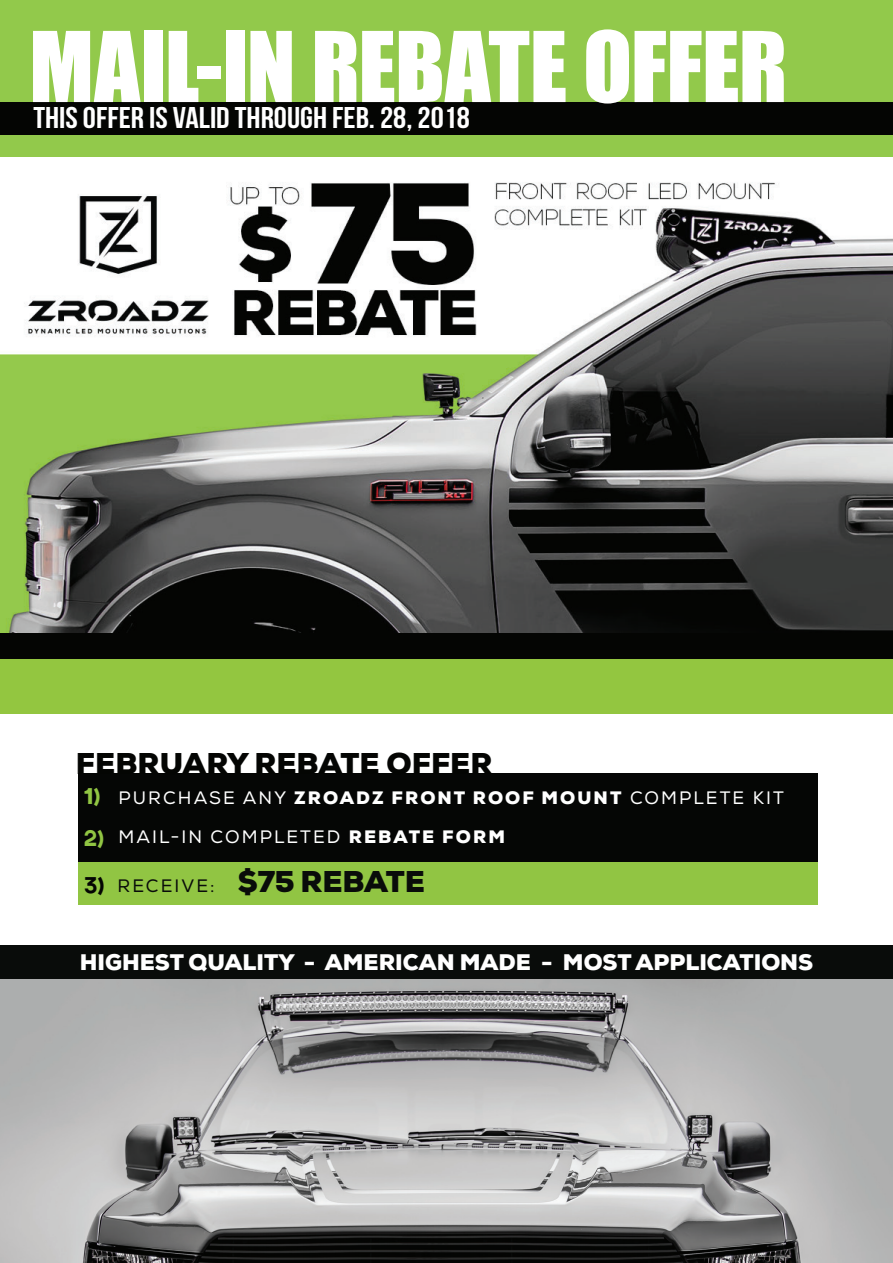
<style>
.page{position:relative;width:893px;height:1263px;background:#fff}
.page>*{position:absolute;margin:0;border:0;box-sizing:border-box;transform-origin:0 0}
.t1{font:90px "Impact";letter-spacing:-.01em;color:#fff}
.t2{font:30px "Bebas Neue";color:#fff;scale:1.1 1}
.t3{font:900 30px "Nexa";color:#040503}
.t4{font:900 30px "Nexa";letter-spacing:-.01em;color:#090c0a}
.t5{font:900 22.5px "Nexa";color:#fff}
.t6{font:22.5px/42.6px "Axis";color:#91c543}
.t7{font:22.5px "Axis";color:#040503}
.t8{font:18px "Nexa";letter-spacing:.115em;color:#fff}
.s1{font-weight:900}
.s2{font-weight:400;font-size:18px}
</style>
<div class="page">
<div style="left:0;top:0;width:893px;height:157px;background:#92c94b"></div>
<div style="left:0;top:945px;width:893px;height:34px;background:#090c0a"></div>
<div style="left:79px;top:774px;width:739px;height:89px;background:#050605"></div>
<div style="left:79px;top:863px;width:739px;height:42px;background:#91c543"></div>
<img style="left:0;top:979px;width:893px;height:284px">
<div style="left:0;top:102px;width:893px;height:32px;background:#040503"></div>
<div style="left:0;top:631px;width:893px;height:45px;background:#040503"></div>
<div style="left:0;top:659px;width:893px;height:55px;background:#93c640"></div>
<img style="left:0;top:182px;width:893px;height:450px">
<h1 class="t1" style="left:29px;top:-3px;width:759px">MAIL-IN REBATE OFFER</h1>
<h2 class="t2" style="left:33px;top:101px;width:398px">THIS OFFER IS VALID THROUGH FEB. 28, 2018</h2>
<h2 class="t3" style="left:76px;top:744px;width:418px">FEBRUARY REBATE OFFER</h2>
<p class="t6" style="left:83px;top:776px;width:23px">1)<br>2)</p>
<p class="t7" style="left:83px;top:872px;width:23px">3)</p>
<p class="t8" style="left:118px;top:787px;width:667px">PURCHASE ANY <span class="s1">ZROADZ FRONT ROOF MOUNT</span> COMPLETE KIT</p>
<p class="t8" style="left:118px;top:826px;width:388px">MAIL-IN COMPLETED <span class="s1">REBATE FORM</span></p>
<h2 class="t4" style="left:117px;top:862px;width:309px"><span class="s2">RECEIVE:</span> $75 REBATE</h2>
<p class="t5" style="left:80px;top:947px;width:735px">HIGHEST QUALITY - AMERICAN MADE - MOST APPLICATIONS</p>
</div>
